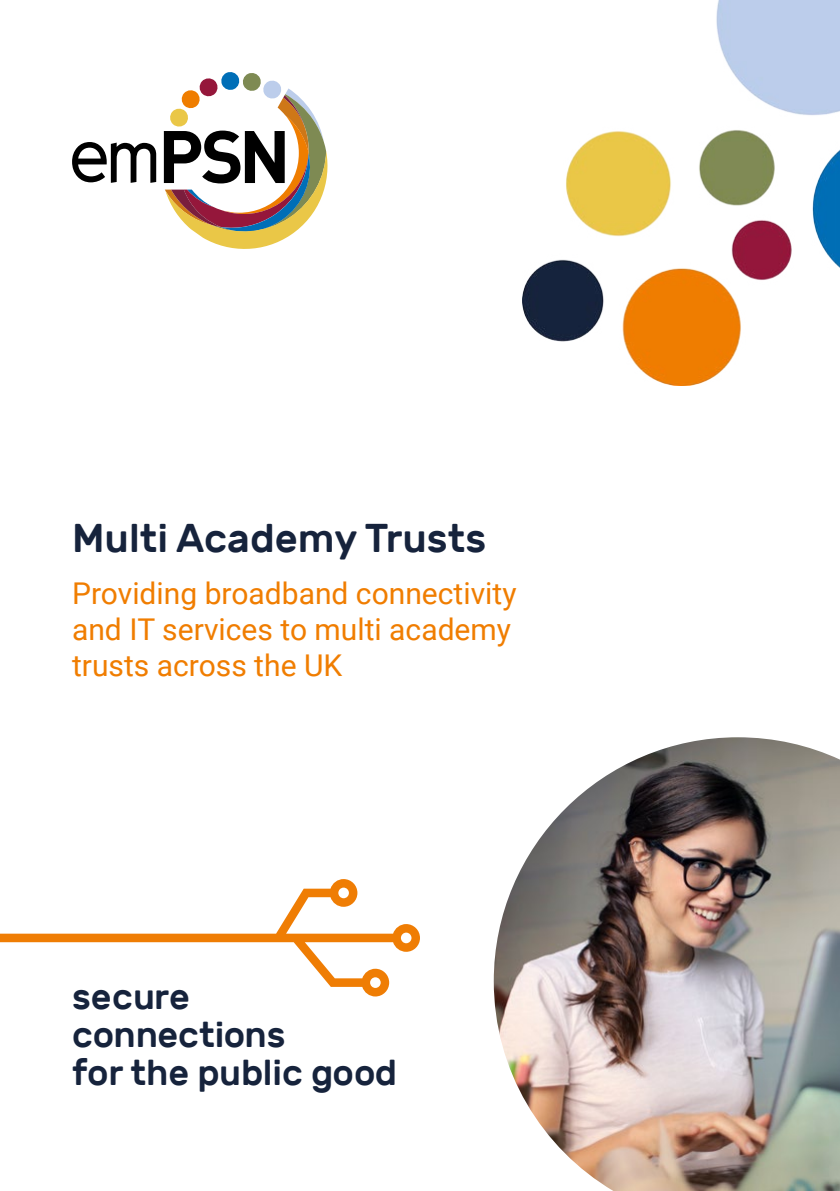
<style>
.page{position:relative;width:840px;height:1191px;background:#fff}
.page>*{position:absolute;margin:0;border:0;box-sizing:border-box;transform-origin:0 0}
.t1{font:500 40px "Rubik";color:#16233c}
.t2{font:500 36px/38px "Rubik";color:#16233c}
.t3{font:30px/36px "Roboto";color:#f07d00}
</style>
<div class="page">
<svg style="left:72px;top:142px;width:84px;height:41px"></svg>
<svg style="left:164px;top:72px;width:164px;height:177px"></svg>
<img style="left:522px;top:0;width:317px;height:385px">
<svg style="left:0;top:879px;width:420px;height:117px"></svg>
<img style="left:493px;top:737px;width:346px;height:454px">
<h1 class="t1" style="left:72px;top:516px;width:415px">Multi Academy Trusts</h1>
<p class="t3" style="left:72px;top:574px;width:446px">Providing broadband connectivity and IT services to multi academy trusts across the UK</p>
<p class="t2" style="left:72px;top:978px;width:326px">secure connections<br>for the public good</p>
</div>
